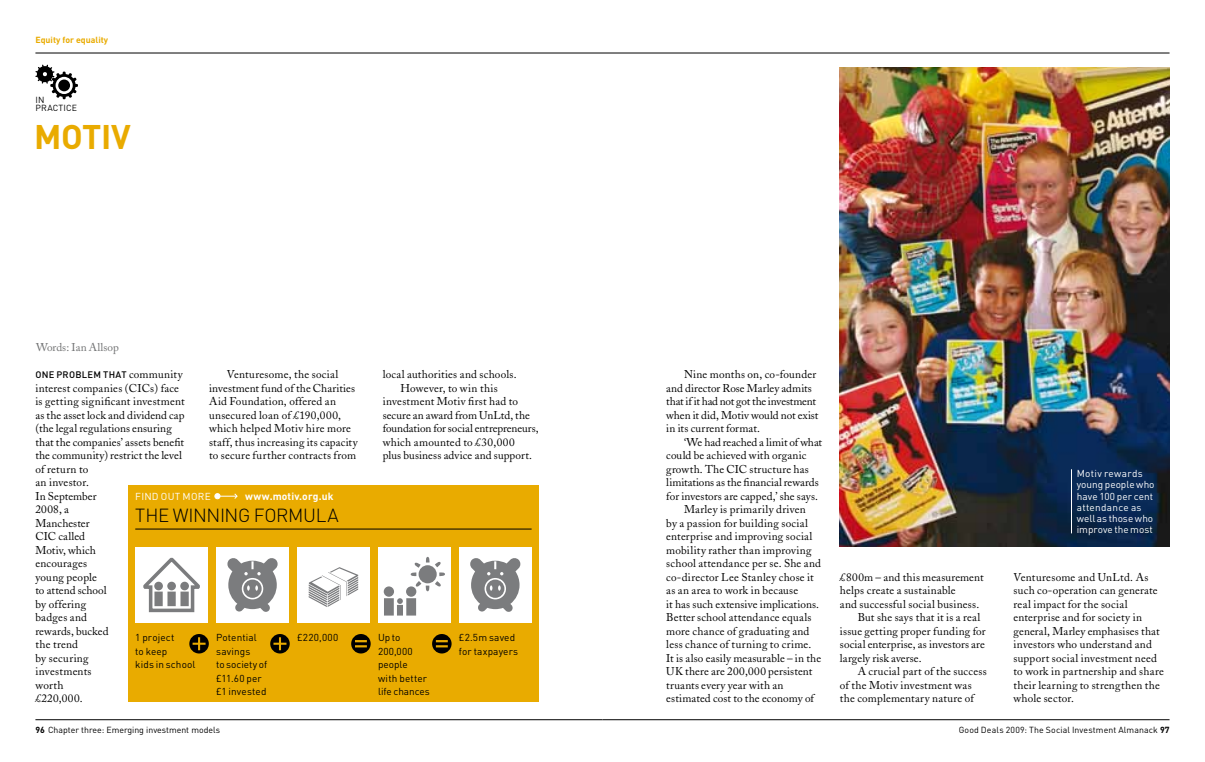
<style>
.page{position:relative;width:1205px;height:762px;background:#fff}
.page>*{position:absolute;margin:0;border:0;box-sizing:border-box;transform-origin:0 0}
.t1{font:700 33.75px "DIN";color:#e9ab00}
.t2{font:300 18.75px "DIN";letter-spacing:-.02em;color:#000}
.t3{font:11.25px/13.5px "Adobe Caslon";letter-spacing:.015em;color:#000}
.t4{font:11.25px "Adobe Caslon";letter-spacing:-.01em;color:#000}
.t5{font:11.25px "Adobe Caslon";letter-spacing:-.005em;color:#000}
.t6{font:11.25px "Adobe Caslon";color:#707172}
.t7{font:700 10.25px "DIN";letter-spacing:.04em;color:#fff}
.t8{font:10px/13.5px "DIN";letter-spacing:.01em;color:#000}
.t9{font:10px/11.2px "DIN";letter-spacing:.005em;color:#fff}
.t10{font:10px "DIN";letter-spacing:.025em;color:#fff}
.t11{font:500 9.38px "DIN";letter-spacing:.03em;color:#000}
.t12{font:8.75px/7.5px "DIN";letter-spacing:.005em;color:#000}
.t13{font:700 8.75px "DIN";color:#e9ab00}
.s1{font-weight:700}
</style>
<div class="page">
<hr style="left:35px;top:719px;width:567px;height:1px;background:#000">
<hr style="left:602px;top:719px;width:567px;height:1px;background:#000">
<img style="left:840px;top:68px;width:329px;height:479px">
<hr style="left:35px;top:53px;width:1134px;height:1px;background:#000">
<svg style="left:35px;top:65px;width:43px;height:34px"></svg>
<hr style="left:1071px;top:469px;width:1px;height:64px;background:#fff">
<div style="left:128px;top:485px;width:411px;height:217px;background:#e9ab00"></div>
<hr style="left:135px;top:529px;width:396px;height:1px;background:#000">
<div style="left:135px;top:547px;width:73px;height:76px;background:#fff"></div>
<div style="left:216px;top:547px;width:73px;height:76px;background:#fff"></div>
<div style="left:297px;top:547px;width:73px;height:76px;background:#fff"></div>
<div style="left:378px;top:547px;width:73px;height:76px;background:#fff"></div>
<div style="left:459px;top:547px;width:72px;height:76px;background:#fff"></div>
<svg style="left:215px;top:493px;width:23px;height:7px"></svg>
<svg style="left:432px;top:634px;width:19px;height:19px"></svg>
<svg style="left:351px;top:634px;width:20px;height:19px"></svg>
<svg style="left:270px;top:634px;width:20px;height:19px"></svg>
<svg style="left:189px;top:634px;width:20px;height:19px"></svg>
<svg style="left:143px;top:557px;width:56px;height:56px"></svg>
<svg style="left:227px;top:558px;width:51px;height:54px"></svg>
<svg style="left:309px;top:567px;width:49px;height:40px"></svg>
<svg style="left:411px;top:557px;width:34px;height:34px"></svg>
<svg style="left:397px;top:598px;width:6px;height:6px"></svg>
<div style="left:384px;top:598px;width:10px;height:17px;background:#7b7c7e"></div>
<div style="left:397px;top:605px;width:6px;height:10px;background:#7b7c7e"></div>
<div style="left:406px;top:598px;width:10px;height:17px;background:#7b7c7e"></div>
<div style="left:384px;top:586px;width:10px;height:11px;background:#7b7c7e;border-radius:50%"></div>
<div style="left:406px;top:586px;width:10px;height:11px;background:#7b7c7e;border-radius:50%"></div>
<svg style="left:470px;top:558px;width:51px;height:54px"></svg>
<p class="t13" style="left:35px;top:34px;width:74px">Equity for equality</p>
<p class="t12" style="left:35px;top:96px;width:8px">in<br>Practice</p>
<h1 class="t1" style="left:34px;top:114px;width:98px">MOT IV</h1>
<p class="t6" style="left:36px;top:341px;width:84px">Words: Ian Allsop</p>
<p class="t3" style="left:35px;top:368px;width:151px;text-indent:94px">community interest companies (CICs) face is getting significant investment as the asset lock and dividend cap (the legal regulations ensuring that the companies’ assets benefit the community) restrict the level of return to<br>an investor.<br>In September<br>2008, a<br>Manchester<br>CIC called<br>Motiv, which<br>encourages<br>young people<br>to attend school<br>by offering<br>badges and<br>rewards, bucked<br>the trend<br>by securing<br>investments<br>worth<br>£220,000.</p>
<p class="t3" style="left:209px;top:368px;width:150px;text-indent:18px">Venturesome, the social investment fund of the Charities<br>Aid Foundation, offered an unsecured loan of £190,000, which helped Motiv hire more staff, thus increasing its capacity to secure further contracts from</p>
<p class="t3" style="left:383px;top:368px;width:135px">local authorities and schools.</p>
<p class="t11" style="left:35px;top:369px;width:10px">ONE</p>
<p class="t11" style="left:56px;top:369px;width:28px">PROBLEM</p>
<p class="t11" style="left:103px;top:369px;width:3px">THAT</p>
<p class="t3" style="left:400px;top:381px;width:99px">However, to win this</p>
<p class="t3" style="left:383px;top:395px;width:137px">investment Motiv first had to</p>
<p class="t3" style="left:383px;top:408px;width:149px">secure an award from UnLtd, the</p>
<p class="t4" style="left:383px;top:422px;width:157px">foundation for social entrepreneurs,</p>
<p class="t3" style="left:383px;top:435px;width:134px">which amounted to £30,000</p>
<p class="t3" style="left:383px;top:449px;width:151px">plus business advice and support.</p>
<p class="t10" style="left:135px;top:490px;width:77px">FIND OUT MORE</p>
<p class="t7" style="left:245px;top:489px;width:90px">www.motiv.org.uk</p>
<h2 class="t2" style="left:135px;top:504px;width:203px">THE WI NNING FORMULA</h2>
<p class="t8" style="left:135px;top:631px;width:62px">1 project<br>to keep<br>kids in school</p>
<p class="t8" style="left:216px;top:631px;width:52px">Potential savings<br>to society of £11.60 per £1 invested</p>
<p class="t8" style="left:297px;top:631px;width:43px">£220,000</p>
<p class="t8" style="left:378px;top:631px;width:53px">Up to<br>200,000 people<br>with better life chances</p>
<p class="t8" style="left:459px;top:631px;width:61px">£2.5m saved for taxpayers</p>
<p class="t3" style="left:666px;top:368px;width:154px;text-indent:18px">Nine months on, co-founder and director Rose Marley admits that if it had not got the investment when it did, Motiv would not exist in its current format.</p>
<p class="t5" style="left:684px;top:435px;width:140px">‘We had reached a limit of what</p>
<p class="t3" style="left:666px;top:449px;width:141px">could be achieved with organic</p>
<p class="t3" style="left:666px;top:462px;width:144px">growth. The CIC structure has</p>
<p class="t3" style="left:666px;top:476px;width:154px">limitations as the financial rewards</p>
<p class="t3" style="left:666px;top:489px;width:153px">for investors are capped,’ she says.</p>
<p class="t3" style="left:684px;top:503px;width:123px">Marley is primarily driven</p>
<p class="t3" style="left:666px;top:516px;width:143px">by a passion for building social</p>
<p class="t3" style="left:666px;top:530px;width:148px">enterprise and improving social</p>
<p class="t3" style="left:666px;top:543px;width:147px">mobility rather than improving</p>
<p class="t3" style="left:666px;top:557px;width:156px">school attendance per se. She and</p>
<p class="t3" style="left:666px;top:570px;width:149px">co-director Lee Stanley chose it</p>
<p class="t3" style="left:666px;top:584px;width:133px">as an area to work in because</p>
<p class="t3" style="left:666px;top:597px;width:154px">it has such extensive implications.</p>
<p class="t3" style="left:666px;top:611px;width:147px">Better school attendance equals</p>
<p class="t3" style="left:666px;top:624px;width:145px">more chance of graduating and</p>
<p class="t3" style="left:666px;top:638px;width:147px">less chance of turning to crime.</p>
<p class="t3" style="left:666px;top:651px;width:156px">It is also easily measurable – in the</p>
<p class="t3" style="left:666px;top:665px;width:148px">UK there are 200,000 persistent</p>
<p class="t3" style="left:666px;top:678px;width:119px">truants every year with an</p>
<p class="t3" style="left:666px;top:692px;width:149px">estimated cost to the economy of</p>
<p class="t3" style="left:840px;top:570px;width:145px">£800m – and this measurement</p>
<p class="t3" style="left:840px;top:584px;width:117px">helps create a sustainable</p>
<p class="t3" style="left:840px;top:597px;width:141px">and successful social business.</p>
<p class="t3" style="left:857px;top:611px;width:124px">But she says that it is a real</p>
<p class="t3" style="left:840px;top:624px;width:147px">issue getting proper funding for</p>
<p class="t3" style="left:840px;top:638px;width:146px">social enterprise, as investors are</p>
<p class="t3" style="left:840px;top:651px;width:83px">largely risk averse.</p>
<p class="t3" style="left:857px;top:665px;width:131px">A crucial part of the success</p>
<p class="t3" style="left:840px;top:678px;width:133px">of the Motiv investment was</p>
<p class="t3" style="left:840px;top:692px;width:136px">the complementary nature of</p>
<p class="t9" style="left:1077px;top:468px;width:79px">Motiv rewards young people who have 100 per cent attendance as well as those who improve the most</p>
<p class="t3" style="left:1013px;top:570px;width:152px">Venturesome and UnLtd. As such co-operation can generate real impact for the social enterprise and for society in general, Marley emphasises that investors who understand and support social investment need to work in partnership and share their learning to strengthen the whole sector.</p>
<p class="t12" style="left:35px;top:725px;width:186px"><span class="s1">96</span> Chapter three: Emerging investment models</p>
<p class="t12" style="left:959px;top:725px;width:212px">Good Deals 2009: The Social Investment Almanack <span class="s1">97</span></p>
</div>
